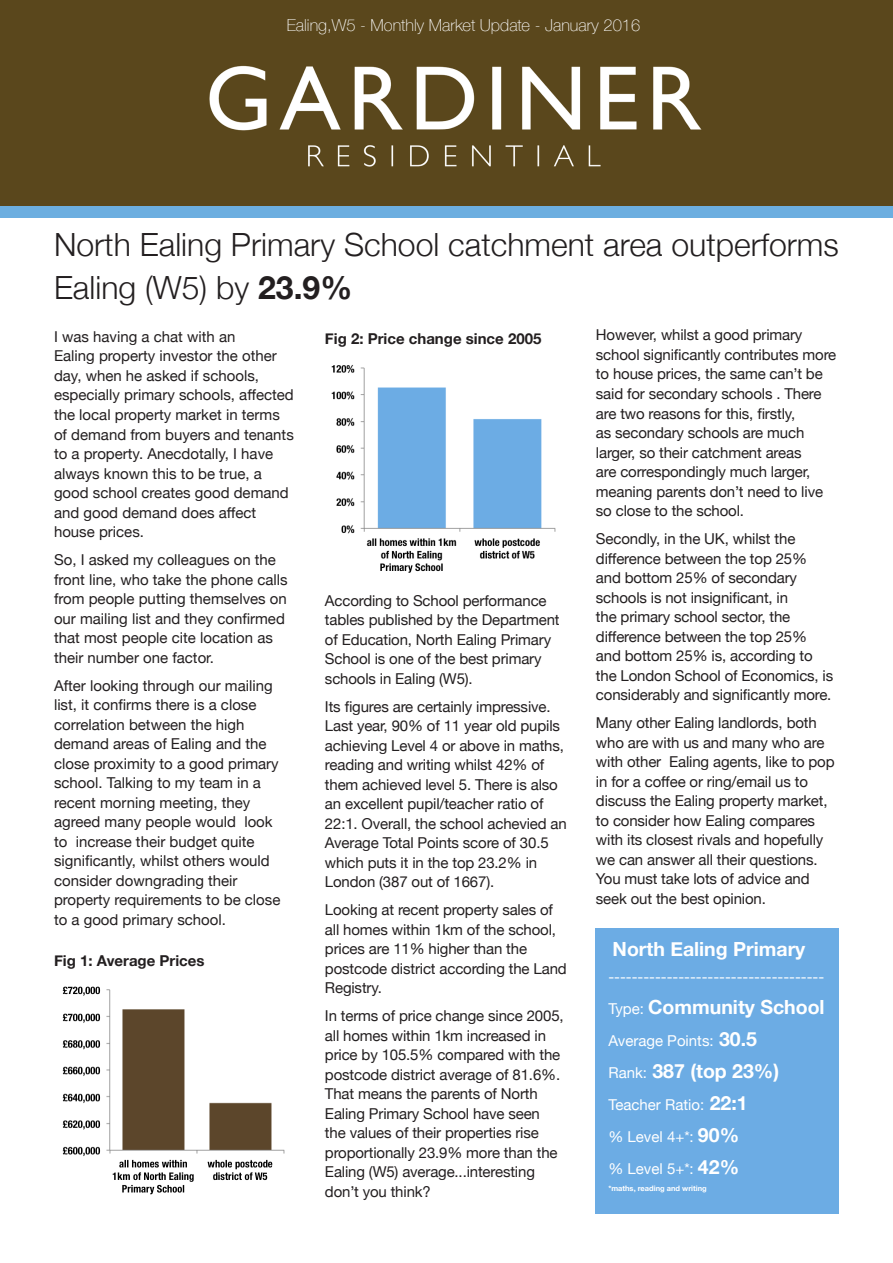
<style>
.page{position:relative;width:893px;height:1263px;background:#fff}
.page>*{position:absolute;margin:0;border:0;box-sizing:border-box;transform-origin:0 0}
.t1{font:300 31.95px/43.5px "Helvetica Neue";color:#231f20}
.t2{font:700 19.5px "Helvetica Neue";color:#fff}
.t3{font:100 16.5px "Helvetica Neue";color:#fff}
.t4{font:15px/19.5px "Helvetica Neue";letter-spacing:-.01em;color:#231f20}
.t5{font:15px "Helvetica Neue";color:#fff}
.t6{font:700 15px "Helvetica Neue";color:#231f20}
.t7{font:700 7.5px "Helvetica Neue";color:#fff}
.s1{font-weight:700}
.s2{font-weight:400;font-size:15px}
.s3{font-weight:700;font-size:19.5px}
</style>
<div class="page">
<div style="left:0;top:0;width:893px;height:207px;background:#5a471c"></div>
<div style="left:596px;top:928px;width:243px;height:285px;background:#6cace4"></div>
<img style="left:62px;top:986px;width:223px;height:209px">
<img style="left:331px;top:365px;width:225px;height:208px">
<img style="left:209px;top:65px;width:493px;height:102px">
<div style="left:0;top:207px;width:893px;height:11px;background:#6caee0"></div>
<p class="t3" style="left:287px;top:12px;width:355px">Ealing,W5 - Monthly Market Update - January 2016</p>
<p class="t1" style="left:54px;top:220px;width:786px">North Ealing Primary School catchment area outperforms<br>Ealing (W5) by <span class="s1">23.9%</span></p>
<p class="t4" style="left:54px;top:328px;width:241px">I was having a chat with an<br>Ealing property investor the other day, when he asked if schools, especially primary schools, affected the local property market in terms of demand from buyers and tenants to a property. Anecdotally, I have always known this to be true, a good school creates good demand and good demand does affect house prices.</p>
<p class="t4" style="left:54px;top:551px;width:235px">So, I asked my colleagues on the front line, who take the phone calls from people putting themselves on our mailing list and they confirmed that most people cite location as their number one factor.</p>
<p class="t4" style="left:54px;top:676px;width:228px">After looking through our mailing list, it confirms there is a close correlation between the high demand areas of Ealing and the close proximity to a good primary school. Talking to my team in a recent morning meeting, they agreed many people would look to increase their budget quite significantly, whilst others would consider downgrading their property requirements to be close to a good primary school.</p>
<p class="t6" style="left:54px;top:949px;width:152px">Fig 1: Average Prices</p>
<p class="t6" style="left:325px;top:327px;width:218px">Fig 2: Price change since 2005</p>
<p class="t4" style="left:325px;top:591px;width:236px">According to School performance tables published by the Department of Education, North Ealing Primary<br>School is one of the best primary schools in Ealing (W5).</p>
<p class="t4" style="left:325px;top:697px;width:243px">Its figures are certainly impressive.<br>Last year, 90% of 11 year old pupils achieving Level 4 or above in maths, reading and writing whilst 42% of them achieved level 5. There is also an excellent pupil/teacher ratio of 22:1. Overall, the school achevied an Average Total Points score of 30.5 which puts it in the top 23.2% in London (387 out of 1667).</p>
<p class="t4" style="left:325px;top:901px;width:243px">Looking at recent property sales of all homes within 1km of the school, prices are 11% higher than the postcode district according the Land<br>Registry.</p>
<p class="t4" style="left:325px;top:1007px;width:240px">In terms of price change since 2005, all homes within 1km increased in price by 105.5% compared with the postcode district average of 81.6%.<br>That means the parents of North<br>Ealing Primary School have seen the values of their properties rise proportionally 23.9% more than the<br>Ealing (W5) average...interesting don’t you think?</p>
<p class="t4" style="left:596px;top:326px;width:242px">However, whilst a good primary school significantly contributes more to house prices, the same can’t be said for secondary schools . There are two reasons for this, firstly,<br>as secondary schools are much larger, so their catchment areas<br>are correspondingly much larger, meaning parents don’t need to live so close to the school.</p>
<p class="t4" style="left:596px;top:530px;width:239px">Secondly, in the UK, whilst the difference between the top 25% and bottom 25% of secondary schools is not insignificant, in<br>the primary school sector, the difference between the top 25% and bottom 25% is, according to the London School of Economics, is considerably and significantly more.</p>
<p class="t4" style="left:596px;top:714px;width:240px">Many other Ealing landlords, both who are with us and many who are with other Ealing agents, like to pop in for a coffee or ring/email us to discuss the Ealing property market, to consider how Ealing compares with its closest rivals and hopefully we can answer all their questions.<br>You must take lots of advice and seek out the best opinion.</p>
<p class="t2" style="left:613px;top:934px;width:194px">North Ealing Primary</p>
<p class="t5" style="left:608px;top:966px;width:217px">-------------------------------------</p>
<p class="t2" style="left:608px;top:992px;width:218px"><span class="s2">Type:</span> Community School</p>
<p class="t5" style="left:608px;top:1030px;width:150px">Average Points: <span class="s3">30.5</span></p>
<p class="t2" style="left:608px;top:1056px;width:172px"><span class="s2">Rank:</span> 387 (top 23%)</p>
<p class="t5" style="left:608px;top:1094px;width:141px">Teacher Ratio: <span class="s3">22:1</span></p>
<p class="t5" style="left:608px;top:1126px;width:132px">% Level 4+*: <span class="s3">90%</span></p>
<p class="t5" style="left:608px;top:1158px;width:132px">% Level 5+*: <span class="s3">42%</span></p>
<p class="t7" style="left:608px;top:1183px;width:100px">*maths, reading and writing</p>
</div>
